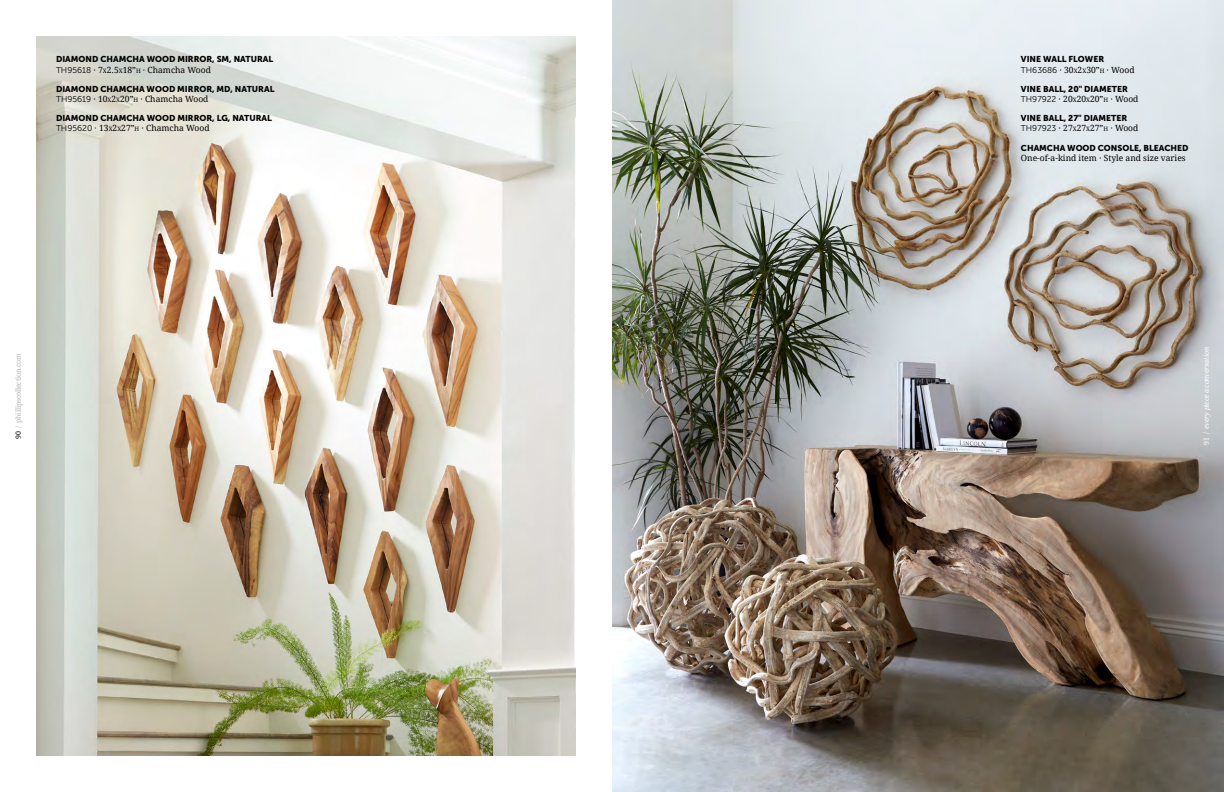
<style>
.page{position:relative;width:1224px;height:792px;background:#fff}
.page>*{position:absolute;margin:0;border:0;box-sizing:border-box;transform-origin:0 0}
.t1{font:8.5px "Museo Sans 900";color:#000}
.t2{font:8.5px "Droid Serif";color:#000}
.t3{font:8.5px "Droid Serif";color:#000}
.t4{font:italic 7px "Droid Serif";letter-spacing:-.025em;color:#fff}
.t5{font:7px "Droid Serif";letter-spacing:-.025em;color:#b1b4b6}
.s1{font-family:"Museo Sans 300"}
.s2{font-style:inherit}
.s3{font-size:5.9px}
.s4{color:#000}
.s5{font-style:normal}
</style>
<div class="page">
<img style="left:36px;top:36px;width:540px;height:720px">
<img style="left:612px;top:0;width:612px;height:792px">
<p class="t1" style="left:56px;top:55px;width:219px">DIAMOND CHAMCHA WOOD MIRROR, SM, NATURAL</p>
<p class="t2" style="left:56px;top:64px;width:157px"><span class="s1">TH95618</span> <span class="s2">· 7</span><span class="s3">X</span><span class="s2">2.5</span><span class="s3">X</span><span class="s2">18”</span><span class="s3">H</span> <span class="s2">·</span> Chamcha Wood</p>
<p class="t1" style="left:56px;top:84px;width:220px">DIAMOND CHAMCHA WOOD MIRROR, MD, NATURAL</p>
<p class="t2" style="left:56px;top:93px;width:154px"><span class="s1">TH95619</span> <span class="s2">· 10</span><span class="s3">X</span><span class="s2">2</span><span class="s3">X</span><span class="s2">20”</span><span class="s3">H</span> <span class="s2">·</span> Chamcha Wood</p>
<p class="t1" style="left:56px;top:113px;width:218px">DIAMOND CHAMCHA WOOD MIRROR, LG, NATURAL</p>
<p class="t2" style="left:56px;top:122px;width:155px"><span class="s1">TH95620</span> <span class="s2">· 13</span><span class="s3">X</span><span class="s2">2</span><span class="s3">X</span><span class="s2">27”</span><span class="s3">H</span> <span class="s2">·</span> Chamcha Wood</p>
<p class="t5" style="left:13px;top:439px;width:87px;rotate:-90deg"><span class="s4">90</span> / phillipscollection.com</p>
<p class="t1" style="left:1021px;top:55px;width:85px">VINE WALL FLOWER</p>
<p class="t3" style="left:1021px;top:64px;width:115px"><span class="s1">TH63686</span> · 30<span class="s3">X</span>2<span class="s3">X</span>30”<span class="s3">H</span> · <span class="s2">Wood</span></p>
<p class="t1" style="left:1021px;top:84px;width:108px">VINE BALL, 20" DIAMETER</p>
<p class="t3" style="left:1021px;top:93px;width:119px"><span class="s1">TH97922</span> · 20<span class="s3">X</span>20<span class="s3">X</span>20”<span class="s3">H</span> · <span class="s2">Wood</span></p>
<p class="t1" style="left:1021px;top:113px;width:108px">VINE BALL, 27" DIAMETER</p>
<p class="t3" style="left:1021px;top:122px;width:119px"><span class="s1">TH97923</span> · 27<span class="s3">X</span>27<span class="s3">X</span>27”<span class="s3">H</span> · <span class="s2">Wood</span></p>
<p class="t1" style="left:1021px;top:143px;width:169px">CHAMCHA WOOD CONSOLE, BLEACHED</p>
<p class="t2" style="left:1021px;top:152px;width:166px">One-of-a-kind item · Style and size varies</p>
<p class="t4" style="left:1201px;top:445px;width:99px;rotate:-90deg"><span class="s5">91 /</span> every piece a conversation</p>
</div>
